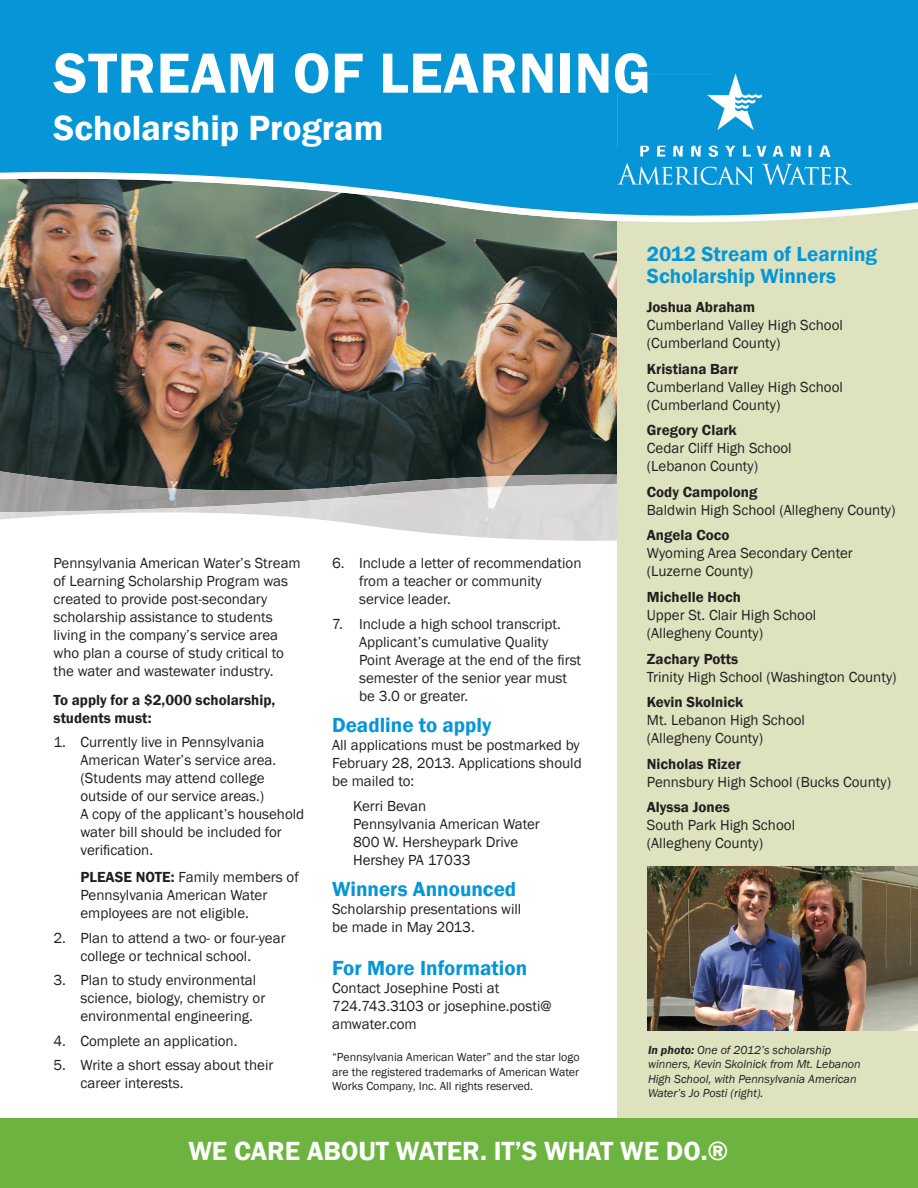
<style>
.page{position:relative;width:918px;height:1188px;background:#fff}
.page>*{position:absolute;margin:0;border:0;box-sizing:border-box;transform-origin:0 0}
.t1{font:600 58.5px "Franklin Gothic";letter-spacing:.01em;color:#fff}
.t2{font:600 36px "Franklin Gothic";color:#fff}
.t3{font:600 27px "Franklin Gothic";color:#fff}
.t4{font:600 21px/22.5px "Franklin Gothic";color:#0696d7}
.t5{font:15px/18px "Franklin Gothic";color:#231f20}
.t6{font:600 15px/18px "Franklin Gothic";color:#231f20}
.t7{font:italic 12px/14.4px "Franklin Gothic";color:#231f20}
.t8{font:12px/14.4px "Franklin Gothic";color:#231f20;text-align:justify}
.s1{font-weight:600}
</style>
<div class="page">
<img style="left:0;top:242px;width:618px;height:229px">
<img style="left:0;top:471px;width:618px;height:13px">
<img style="left:0;top:484px;width:618px;height:9px">
<svg style="left:0;top:493px;width:618px;height:143px"></svg>
<div style="left:618px;top:202px;width:300px;height:958px;background:#dfe2be"></div>
<svg style="left:0;top:235px;width:618px;height:7px;background:#62695b"></svg>
<svg style="left:0;top:0;width:918px;height:235px;background:#2096c8"></svg>
<div style="left:618px;top:74px;width:234px;height:110px;background:#0696d7"></div>
<img style="left:711px;top:74px;width:94px;height:73px">
<img style="left:618px;top:147px;width:187px;height:37px">
<img style="left:618px;top:74px;width:29px;height:19px">
<div style="left:0;top:1118px;width:918px;height:70px;background:#6cb43f"></div>
<img style="left:648px;top:866px;width:270px;height:164px">
<h1 class="t1" style="left:53px;top:37px;width:599px">STREAM OF LEARNING</h1>
<h2 class="t2" style="left:53px;top:106px;width:331px">Scholarship Program</h2>
<p class="t5" style="left:53px;top:554px;width:249px">Pennsylvania American Water’s Stream of Learning Scholarship Program was created to provide post-secondary scholarship assistance to students living in the company’s service area who plan a course of study critical to the water and wastewater industry.</p>
<p class="t6" style="left:53px;top:691px;width:223px">To apply for a $2,000 scholarship, students must:</p>
<p class="t5" style="left:80px;top:734px;width:225px;text-indent:-27px">1. Currently live in Pennsylvania<br>American Water’s service area. (Students may attend college outside of our service areas.)<br>A copy of the applicant’s household water bill should be included for verification.</p>
<p class="t5" style="left:80px;top:869px;width:220px"><span class="s1">PLEASE NOTE:</span> Family members of<br>Pennsylvania American Water employees are not eligible.</p>
<p class="t5" style="left:53px;top:929px;width:234px;text-align:center">2. Plan to attend a two- or four-year college or technical school.</p>
<p class="t5" style="left:80px;top:972px;width:186px;text-indent:-27px">3. Plan to study environmental science, biology, chemistry or environmental engineering.</p>
<p class="t5" style="left:53px;top:1032px;width:185px">4. Complete an application.</p>
<p class="t5" style="left:80px;top:1057px;width:195px;text-indent:-27px">5. Write a short essay about their career interests.</p>
<p class="t5" style="left:359px;top:554px;width:224px;text-indent:-27px">6. Include a letter of recommendation from a teacher or community service leader.</p>
<p class="t5" style="left:359px;top:615px;width:224px;text-indent:-27px">7. Include a high school transcript.<br>Applicant’s cumulative Quality<br>Point Average at the end of the first semester of the senior year must be 3.0 or greater.</p>
<h3 class="t4" style="left:332px;top:714px;width:161px">Deadline to apply</h3>
<p class="t5" style="left:332px;top:737px;width:251px">All applications must be postmarked by<br>February 28, 2013. Applications should be mailed to:</p>
<p class="t5" style="left:353px;top:797px;width:188px">Kerri Bevan<br>Pennsylvania American Water<br>800 W. Hersheypark Drive<br>Hershey PA 17033</p>
<h3 class="t4" style="left:332px;top:878px;width:186px">Winners Announced</h3>
<p class="t5" style="left:332px;top:901px;width:191px">Scholarship presentations will be made in May 2013.</p>
<h3 class="t4" style="left:332px;top:957px;width:197px">For More Information</h3>
<p class="t5" style="left:332px;top:979px;width:221px">Contact Josephine Posti at<br>724.743.3103 or josephine.posti@ amwater.com</p>
<p class="t8" style="left:332px;top:1051px;width:249px">“Pennsylvania American Water” and the star logo are the registered trademarks of American Water Works Company, Inc. All rights reserved.</p>
<h3 class="t4" style="left:647px;top:243px;width:232px">2012 Stream of Learning<br>Scholarship Winners</h3>
<p class="t6" style="left:647px;top:298px;width:110px">Joshua Abraham</p>
<p class="t5" style="left:647px;top:317px;width:198px">Cumberland Valley High School (Cumberland County)</p>
<p class="t6" style="left:647px;top:360px;width:93px">Kristiana Barr</p>
<p class="t5" style="left:647px;top:378px;width:198px">Cumberland Valley High School (Cumberland County)</p>
<p class="t6" style="left:647px;top:422px;width:91px">Gregory Clark</p>
<p class="t5" style="left:647px;top:440px;width:146px">Cedar Cliff High School (Lebanon County)</p>
<p class="t6" style="left:647px;top:483px;width:112px">Cody Campolong</p>
<p class="t5" style="left:647px;top:501px;width:250px">Baldwin High School (Allegheny County)</p>
<p class="t6" style="left:647px;top:527px;width:84px">Angela Coco</p>
<p class="t5" style="left:647px;top:545px;width:207px">Wyoming Area Secondary Center (Luzerne County)</p>
<p class="t6" style="left:647px;top:588px;width:96px">Michelle Hoch</p>
<p class="t5" style="left:647px;top:606px;width:171px">Upper St. Clair High School (Allegheny County)</p>
<p class="t6" style="left:647px;top:650px;width:93px">Zachary Potts</p>
<p class="t5" style="left:647px;top:668px;width:251px">Trinity High School (Washington County)</p>
<p class="t6" style="left:647px;top:693px;width:98px">Kevin Skolnick</p>
<p class="t5" style="left:647px;top:711px;width:160px">Mt. Lebanon High School (Allegheny County)</p>
<p class="t6" style="left:647px;top:755px;width:96px">Nicholas Rizer</p>
<p class="t5" style="left:647px;top:773px;width:246px">Pennsbury High School (Bucks County)</p>
<p class="t6" style="left:647px;top:798px;width:84px">Alyssa Jones</p>
<p class="t5" style="left:647px;top:817px;width:150px">South Park High School (Allegheny County)</p>
<p class="t7" style="left:648px;top:1043px;width:214px"><span class="s1">In photo:</span> One of 2012’s scholarship winners, Kevin Skolnick from Mt. Lebanon High School, with Pennsylvania American Water’s Jo Posti (right).</p>
<h3 class="t3" style="left:188px;top:1134px;width:542px">WE CARE ABOUT WATER. IT’S WHAT WE DO.®</h3>
</div>
